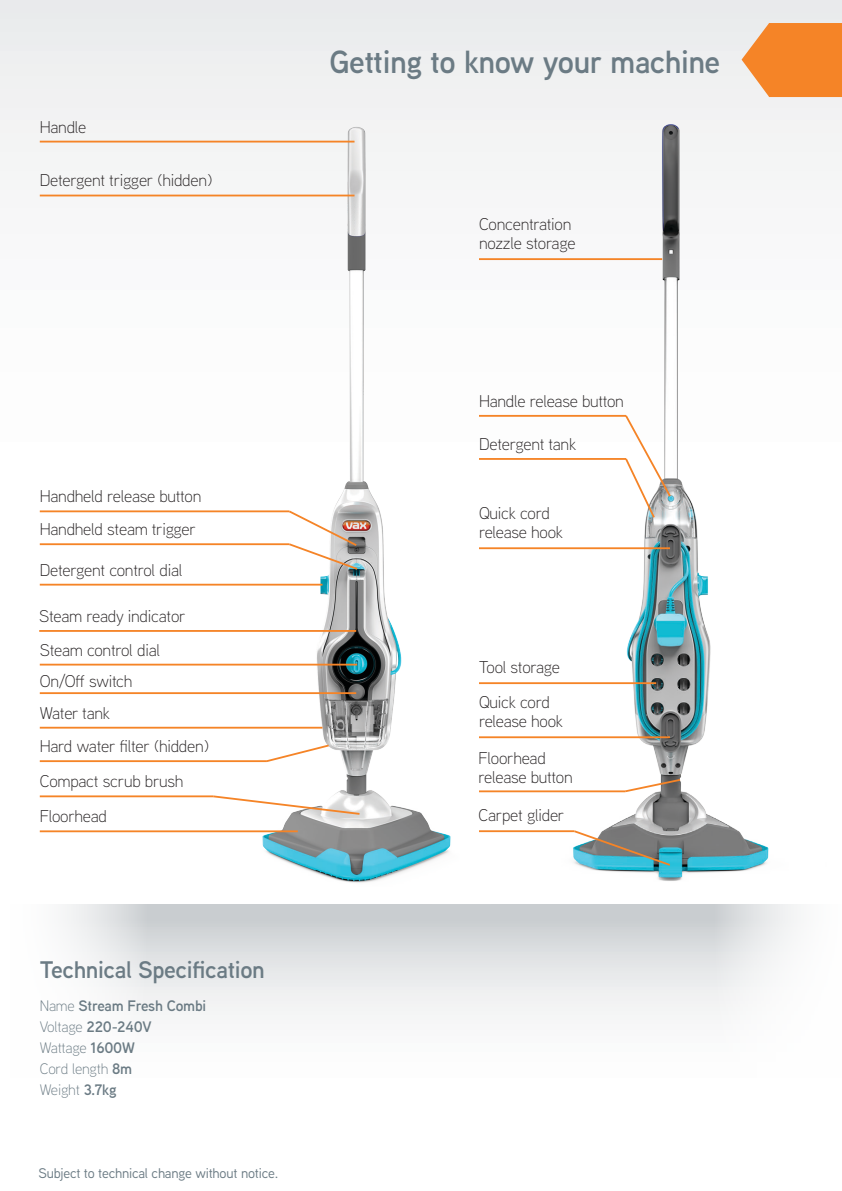
<style>
.page{position:relative;width:842px;height:1191px;background:#fff}
.page>*{position:absolute;margin:0;border:0;box-sizing:border-box;transform-origin:0 0}
.t1{font:600 32px "Vax Aaux Next";letter-spacing:-.015em;color:#6b7b84}
.t2{font:600 24px "Vax Aaux Next";letter-spacing:-.015em;color:#6b7b84}
.t3{font:300 17px/19px "Vax Aaux Next";letter-spacing:-.015em;color:#231f20}
.t4{font:600 15.2px/21px "Vax Aaux Next";letter-spacing:-.015em;color:#6b7b84}
.t5{font:14px "Vax Aaux Next";letter-spacing:-.015em;color:#6b7b84}
.s1{font-weight:300}
</style>
<div class="page">
<div style="left:0;top:0;width:842px;height:1191px;background:linear-gradient(to right,#f8f8f8,#e7e9ea)"></div>
<img style="left:490px;top:92px;width:352px;height:813px">
<svg style="left:0;top:905px;width:842px;height:286px"></svg>
<svg style="left:741px;top:23px;width:101px;height:74px;background:#f39343"></svg>
<hr style="left:479px;top:415px;width:147px;height:2px;background:#f58427">
<img style="left:213px;top:87px;width:277px;height:818px">
<hr style="left:40px;top:195px;width:314px;height:1px;background:#f58427">
<hr style="left:40px;top:141px;width:314px;height:1px;background:#f58427">
<hr style="left:39px;top:630px;width:317px;height:2px;background:#f58427">
<hr style="left:40px;top:692px;width:316px;height:2px;background:#f58427">
<hr style="left:40px;top:543px;width:249px;height:2px;background:#f58427">
<hr style="left:479px;top:547px;width:191px;height:2px;background:#f58427">
<hr style="left:479px;top:830px;width:95px;height:2px;background:#f58427">
<hr style="left:479px;top:790px;width:146px;height:2px;background:#f58427">
<hr style="left:40px;top:584px;width:282px;height:1px;background:#f58427">
<hr style="left:40px;top:664px;width:317px;height:1px;background:#f58427">
<hr style="left:40px;top:727px;width:282px;height:1px;background:#f58427">
<hr style="left:40px;top:830px;width:258px;height:2px;background:#f58427">
<hr style="left:40px;top:795px;width:173px;height:2px;background:#f58427">
<svg style="left:211px;top:794px;width:150px;height:22px"></svg>
<svg style="left:572px;top:829px;width:100px;height:38px;background:#7b9ea2"></svg>
<hr style="left:40px;top:760px;width:227px;height:2px;background:#f58427">
<svg style="left:265px;top:743px;width:66px;height:20px"></svg>
<hr style="left:479px;top:258px;width:183px;height:2px;background:#f58427">
<hr style="left:479px;top:458px;width:147px;height:2px;background:#f58427">
<svg style="left:623px;top:413px;width:49px;height:107px"></svg>
<hr style="left:479px;top:682px;width:177px;height:2px;background:#f58427">
<hr style="left:479px;top:736px;width:191px;height:2px;background:#f58427">
<svg style="left:623px;top:777px;width:59px;height:16px"></svg>
<hr style="left:40px;top:510px;width:249px;height:2px;background:#f58427">
<svg style="left:287px;top:509px;width:72px;height:62px"></svg>
<p class="t3" style="left:40px;top:116px;width:48px">Handle</p>
<p class="t3" style="left:40px;top:170px;width:174px">Detergent trigger (hidden)</p>
<h1 class="t1" style="left:330px;top:39px;width:392px">Getting to know your machine</h1>
<p class="t3" style="left:479px;top:213px;width:98px">Concentration nozzle storage</p>
<p class="t3" style="left:40px;top:486px;width:163px">Handheld release button</p>
<p class="t3" style="left:40px;top:519px;width:158px">Handheld steam trigger</p>
<p class="t3" style="left:40px;top:560px;width:144px">Detergent control dial</p>
<p class="t3" style="left:39px;top:606px;width:148px">Steam ready indicator</p>
<p class="t3" style="left:40px;top:640px;width:122px">Steam control dial</p>
<p class="t3" style="left:40px;top:671px;width:94px">On/Off switch</p>
<p class="t3" style="left:40px;top:702px;width:72px">Water tank</p>
<p class="t3" style="left:40px;top:736px;width:171px">Hard water filter (hidden)</p>
<p class="t3" style="left:40px;top:770px;width:145px">Compact scrub brush</p>
<p class="t3" style="left:40px;top:805px;width:69px">Floorhead</p>
<h2 class="t2" style="left:40px;top:953px;width:226px">Technical Specification</h2>
<p class="t4" style="left:40px;top:994px;width:168px"><span class="s1">Name</span> Stream Fresh Combi<br><span class="s1">Voltage</span> 220-240V<br><span class="s1">Wattage</span> 1600W<br><span class="s1">Cord length</span> 8m<br><span class="s1">Weight</span> 3.7kg</p>
<p class="t5" style="left:39px;top:1164px;width:241px">Subject to technical change without notice.</p>
<p class="t3" style="left:479px;top:390px;width:146px">Handle release button</p>
<p class="t3" style="left:479px;top:433px;width:99px">Detergent tank</p>
<p class="t3" style="left:479px;top:503px;width:86px">Quick cord release hook</p>
<p class="t3" style="left:479px;top:649px;width:83px;line-height:34.6px">Tool storage<br>Quick cord</p>
<p class="t3" style="left:479px;top:711px;width:86px">release hook</p>
<p class="t3" style="left:478px;top:748px;width:96px">Floorhead release button</p>
<p class="t3" style="left:478px;top:804px;width:87px">Carpet glider</p>
</div>
